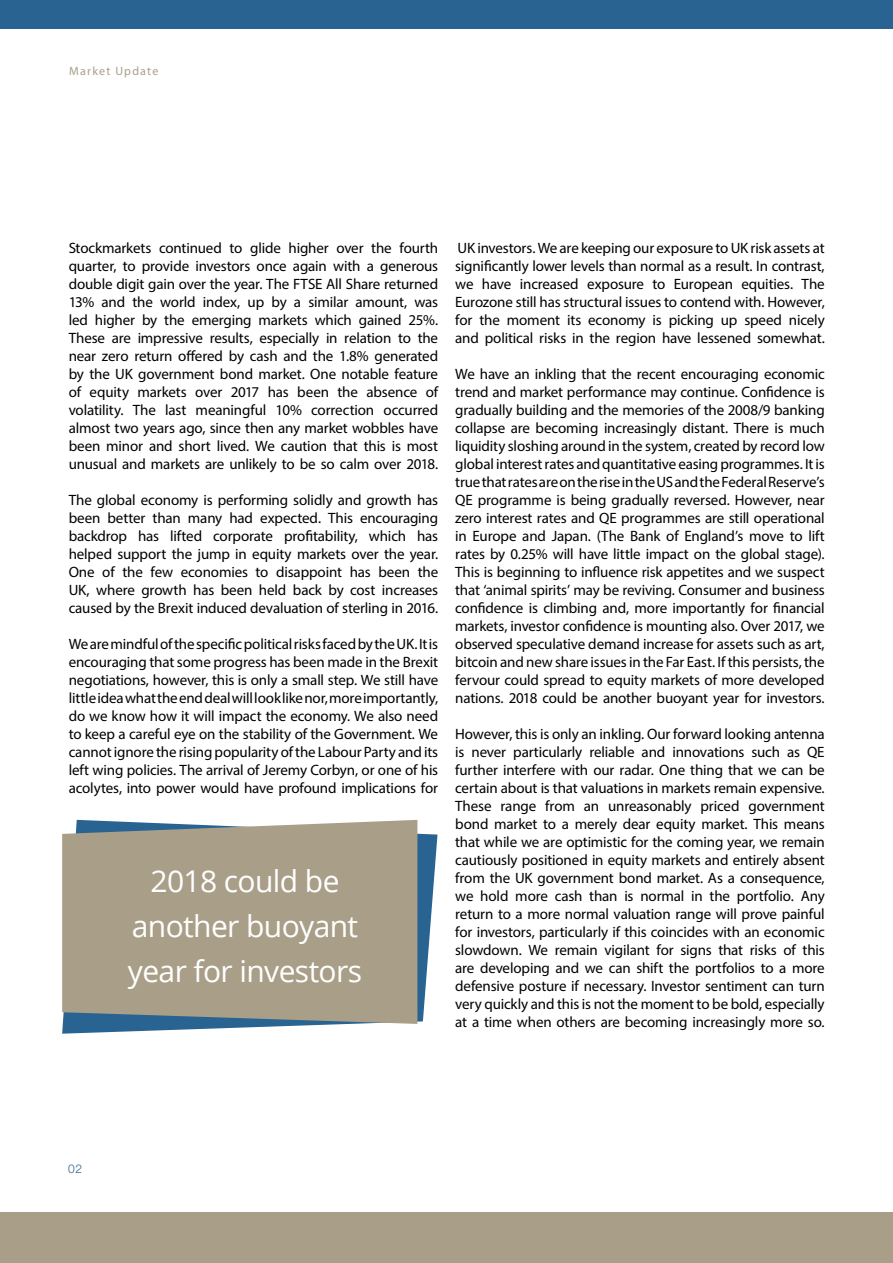
<style>
.page{position:relative;width:893px;height:1263px;background:#fff}
.page>*{position:absolute;margin:0;border:0;box-sizing:border-box;transform-origin:0 0}
.t1{font:30px/45px "Open Sans";letter-spacing:-.02em;color:#fff;text-align:center}
.t2{font:15px/18px "Myriad Pro";letter-spacing:-.01em;color:#000;text-align:justify}
.t3{font:12px "Myriad Pro";letter-spacing:.1em;color:#a99f89}
.t4{font:300 12px "Helvetica Neue";color:#296391}
</style>
<div class="page">
<div style="left:0;top:0;width:893px;height:29px;background:#296391"></div>
<div style="left:0;top:1213px;width:893px;height:50px;background:#a99f89"></div>
<svg style="left:62px;top:820px;width:375px;height:214px"></svg>
<div style="left:62px;top:820px;width:355px;height:204px;background:#a99f89"></div>
<p class="t3" style="left:69px;top:63px;width:91px">Market Update</p>
<p class="t2" style="left:69px;top:238px;width:371px">Stockmarkets continued to glide higher over the fourth quarter, to provide investors once again with a generous double digit gain over the year. The FTSE All Share returned 13% and the world index, up by a similar amount, was led higher by the emerging markets which gained 25%.<br>These are impressive results, especially in relation to the near zero return offered by cash and the 1.8% generated by the UK government bond market. One notable feature of equity markets over 2017 has been the absence of volatility. The last meaningful 10% correction occurred almost two years ago, since then any market wobbles have been minor and short lived. We caution that this is most unusual and markets are unlikely to be so calm over 2018.</p>
<p class="t2" style="left:69px;top:490px;width:371px">The global economy is performing solidly and growth has been better than many had expected. This encouraging backdrop has lifted corporate profitability, which has helped support the jump in equity markets over the year.<br>One of the few economies to disappoint has been the UK, where growth has been held back by cost increases caused by the Brexit induced devaluation of sterling in 2016.</p>
<p class="t2" style="left:69px;top:634px;width:371px">We are mindful of the specific political risks faced by the UK. It is encouraging that some progress has been made in the Brexit negotiations, however, this is only a small step. We still have little idea what the end deal will look like nor, more importantly, do we know how it will impact the economy. We also need to keep a careful eye on the stability of the Government. We cannot ignore the rising popularity of the Labour Party and its left wing policies. The arrival of Jeremy Corbyn, or one of his acolytes, into power would have profound implications for</p>
<h1 class="t1" style="left:128px;top:858px;width:236px">2018 could be another buoyant year for investors</h1>
<p class="t2" style="left:455px;top:238px;width:371px">UK investors. We are keeping our exposure to UK risk assets at significantly lower levels than normal as a result. In contrast, we have increased exposure to European equities. The Eurozone still has structural issues to contend with. However, for the moment its economy is picking up speed nicely and political risks in the region have lessened somewhat.</p>
<p class="t2" style="left:455px;top:364px;width:371px">We have an inkling that the recent encouraging economic trend and market performance may continue. Confidence is gradually building and the memories of the 2008/9 banking collapse are becoming increasingly distant. There is much liquidity sloshing around in the system, created by record low global interest rates and quantitative easing programmes. It is true that rates are on the rise in the US and the Federal Reserve’s QE programme is being gradually reversed. However, near zero interest rates and QE programmes are still operational in Europe and Japan. (The Bank of England’s move to lift rates by 0.25% will have little impact on the global stage).<br>This is beginning to influence risk appetites and we suspect that ‘animal spirits’ may be reviving. Consumer and business confidence is climbing and, more importantly for financial markets, investor confidence is mounting also. Over 2017, we observed speculative demand increase for assets such as art, bitcoin and new share issues in the Far East. If this persists, the fervour could spread to equity markets of more developed nations. 2018 could be another buoyant year for investors.</p>
<p class="t2" style="left:455px;top:724px;width:371px">However, this is only an inkling. Our forward looking antenna is never particularly reliable and innovations such as QE further interfere with our radar. One thing that we can be certain about is that valuations in markets remain expensive.<br>These range from an unreasonably priced government bond market to a merely dear equity market. This means that while we are optimistic for the coming year, we remain cautiously positioned in equity markets and entirely absent from the UK government bond market. As a consequence, we hold more cash than is normal in the portfolio. Any return to a more normal valuation range will prove painful for investors, particularly if this coincides with an economic slowdown. We remain vigilant for signs that risks of this are developing and we can shift the portfolios to a more defensive posture if necessary. Investor sentiment can turn very quickly and this is not the moment to be bold, especially at a time when others are becoming increasingly more so.</p>
<p class="t4" style="left:68px;top:1161px;width:15px">02</p>
</div>
